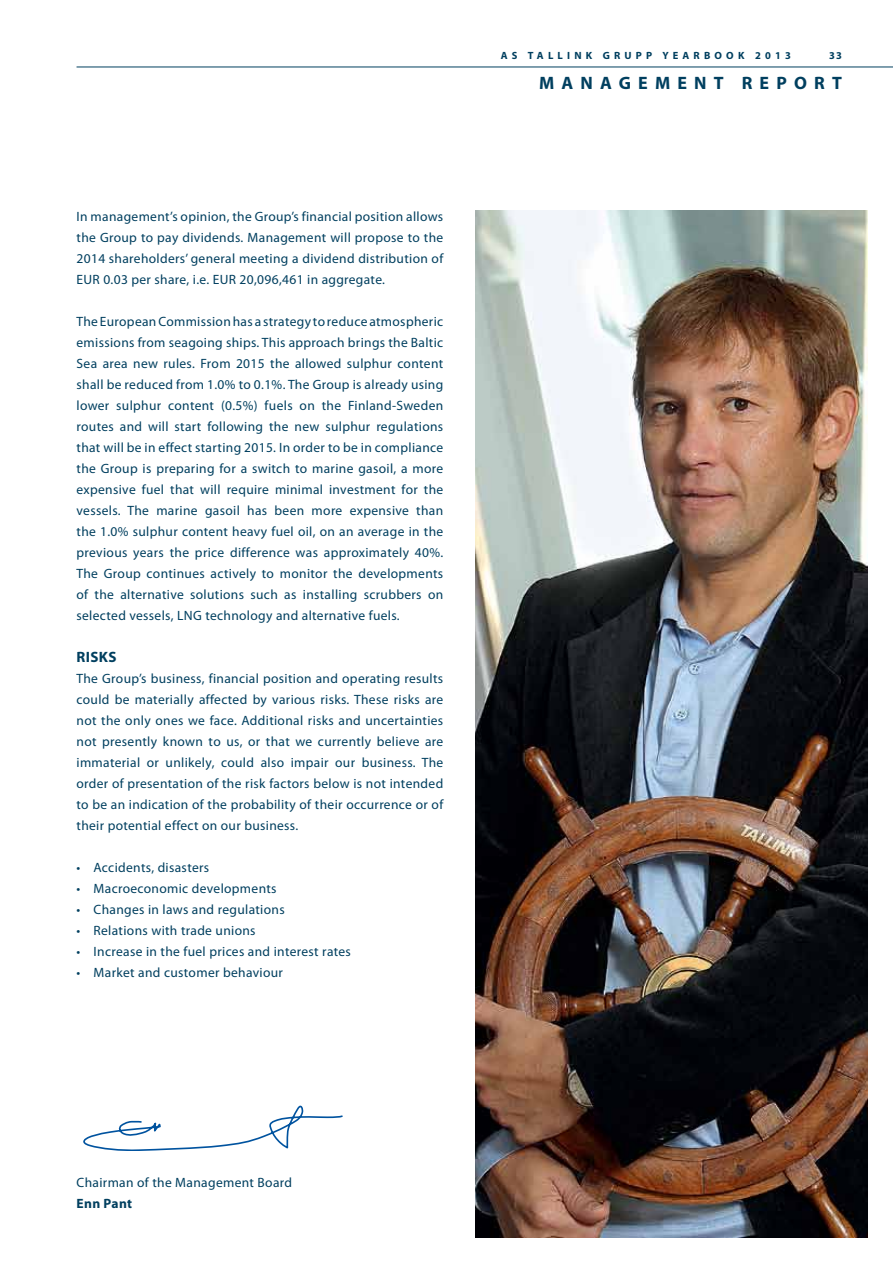
<style>
.page{position:relative;width:893px;height:1263px;background:#fff}
.page>*{position:absolute;margin:0;border:0;box-sizing:border-box;transform-origin:0 0}
.t1{font:700 18px "Myriad Pro";letter-spacing:.4em;color:#003f5f}
.t2{font:700 15px "Myriad Pro";letter-spacing:.025em;color:#003f5f}
.t3{font:13.5px/21px "Myriad Pro";letter-spacing:.025em;color:#003f5f;text-align:justify}
.t4{font:700 13.5px "Myriad Pro";letter-spacing:.025em;color:#003f5f}
.t5{font:700 10.5px "Myriad Pro";letter-spacing:.4em;color:#003f5f}
</style>
<div class="page">
<hr style="left:77px;top:67px;width:816px;height:1px;background:#003f5f">
<img style="left:475px;top:210px;width:392px;height:1027px">
<svg style="left:83px;top:1105px;width:260px;height:45px"></svg>
<p class="t3" style="left:77px;top:205px;width:368px">In management’s opinion, the Group’s financial position allows the Group to pay dividends. Management will propose to the 2014 shareholders’ general meeting a dividend distribution of EUR 0.03 per share, i.e. EUR 20,096,461 in aggregate.</p>
<p class="t3" style="left:77px;top:310px;width:368px">The European Commission has a strategy to reduce atmospheric emissions from seagoing ships. This approach brings the Baltic Sea area new rules. From 2015 the allowed sulphur content shall be reduced from 1.0% to 0.1%. The Group is already using lower sulphur content (0.5%) fuels on the Finland-Sweden routes and will start following the new sulphur regulations that will be in effect starting 2015. In order to be in compliance the Group is preparing for a switch to marine gasoil, a more expensive fuel that will require minimal investment for the vessels. The marine gasoil has been more expensive than the 1.0% sulphur content heavy fuel oil, on an average in the previous years the price difference was approximately 40%.<br>The Group continues actively to monitor the developments of the alternative solutions such as installing scrubbers on selected vessels, LNG technology and alternative fuels.</p>
<p class="t2" style="left:77px;top:647px;width:42px">RISKS</p>
<p class="t3" style="left:77px;top:667px;width:368px">The Group’s business, financial position and operating results could be materially affected by various risks. These risks are not the only ones we face. Additional risks and uncertainties not presently known to us, or that we currently believe are immaterial or unlikely, could also impair our business. The order of presentation of the risk factors below is not intended to be an indication of the probability of their occurrence or of their potential effect on our business.</p>
<p class="t3" style="left:77px;top:856px;width:134px">• Accidents, disasters</p>
<p class="t3" style="left:77px;top:877px;width:202px">• Macroeconomic developments</p>
<p class="t3" style="left:77px;top:898px;width:210px">• Changes in laws and regulations</p>
<p class="t3" style="left:77px;top:919px;width:181px">• Relations with trade unions</p>
<p class="t3" style="left:77px;top:940px;width:276px">• Increase in the fuel prices and interest rates</p>
<p class="t3" style="left:77px;top:961px;width:208px">• Market and customer behaviour</p>
<p class="t5" style="left:501px;top:49px;width:292px">AS TALLINK GRUPP YEARBOOK 2013</p>
<p class="t5" style="left:829px;top:49px;width:14px">33</p>
<h1 class="t1" style="left:539px;top:71px;width:304px">MANAGEMENT REPORT</h1>
<p class="t3" style="left:77px;top:1171px;width:217px">Chairman of the Management Board</p>
<p class="t4" style="left:77px;top:1194px;width:57px">Enn Pant</p>
</div>
